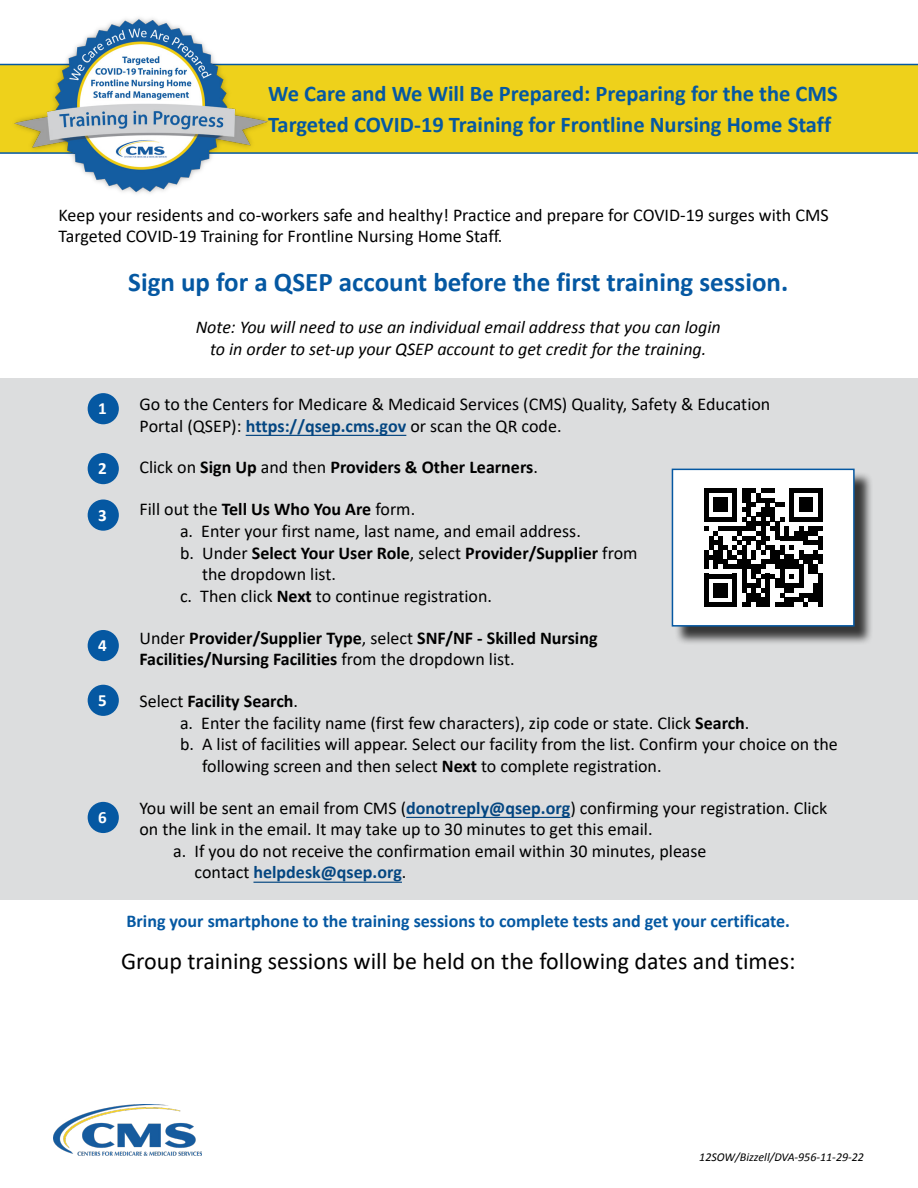
<style>
.page{position:relative;width:918px;height:1188px;background:#fff}
.page>*{position:absolute;margin:0;border:0;box-sizing:border-box;transform-origin:0 0}
.t1{font:700 27px "Calibri";color:#0558a2}
.t2{font:24px "Calibri";color:#000}
.t3{font:700 22.5px/31.5px "Calibri";color:#0558a2}
.t4{font:18px/21.6px "Calibri";color:#000}
.t5{font:700 18px/21.6px "Calibri";color:#000}
.t6{font:italic 18px/21.6px "Calibri";color:#000;text-align:center}
.t7{font:700 18px "Calibri";color:#0558a2}
.t8{font:700 17.1px "Calibri";color:#fff}
.t9{font:italic 12px "Calibri";color:#000}
.s1{font-weight:700;color:#044681}
.s2{font-weight:400}
.s3{font-weight:700}
</style>
<div class="page">
<div style="left:0;top:379px;width:918px;height:521px;background:#dcddde"></div>
<div style="left:0;top:64px;width:918px;height:90px;background:#eed11b"></div>
<div style="left:88px;top:393px;width:31px;height:31px;background:#0558a2;border-radius:50%"></div>
<div style="left:88px;top:453px;width:31px;height:31px;background:#0558a2;border-radius:50%"></div>
<div style="left:88px;top:499px;width:31px;height:32px;background:#0558a2;border-radius:50%"></div>
<div style="left:88px;top:630px;width:31px;height:31px;background:#0558a2;border-radius:50%"></div>
<div style="left:88px;top:685px;width:31px;height:31px;background:#0558a2;border-radius:50%"></div>
<div style="left:88px;top:802px;width:31px;height:31px;background:#0558a2;border-radius:50%"></div>
<div style="left:674px;top:471px;width:199px;height:174px;background:#000;opacity:.75"></div>
<div style="left:672px;top:469px;width:182px;height:157px;background:#fff"></div>
<svg style="left:704px;top:488px;width:118px;height:119px"></svg>
<hr style="left:818px;top:583px;width:4px;height:14px;background:#000">
<hr style="left:818px;top:597px;width:4px;height:10px;background:#000">
<div style="left:672px;top:469px;width:183px;height:158px;border:2px solid #0558a2"></div>
<img style="left:6px;top:18px;width:270px;height:176px">
<img style="left:54px;top:1104px;width:148px;height:52px">
<hr style="left:246px;top:435px;width:160px;height:1px;background:#044681">
<hr style="left:406px;top:817px;width:164px;height:1px;background:#044681">
<hr style="left:253px;top:882px;width:149px;height:1px;background:#044681">
<p class="t3" style="left:268px;top:77px;width:571px">We Care and We Will Be Prepared: Preparing for the the CMS<br>Targeted COVID-19 Training for Frontline Nursing Home Staff</p>
<p class="t4" style="left:58px;top:204px;width:772px">Keep your residents and co-workers safe and healthy! Practice and prepare for COVID-19 surges with CMS<br>Targeted COVID-19 Training for Frontline Nursing Home Staff.</p>
<p class="t1" style="left:128px;top:263px;width:661px">Sign up for a QSEP account before the first training session.</p>
<p class="t6" style="left:196px;top:316px;width:527px">Note: You will need to use an individual email address that you can login to in order to set-up your QSEP account to get credit for the training.</p>
<p class="t4" style="left:139px;top:393px;width:632px">Go to the Centers for Medicare &amp; Medicaid Services (CMS) Quality, Safety &amp; Education<br>Portal (QSEP): <span class="s1">https://qsep.cms.gov</span> or scan the QR code.</p>
<p class="t5" style="left:139px;top:456px;width:400px"><span class="s2">Click on</span> Sign Up <span class="s2">and then</span> Providers &amp; Other Learners<span class="s2">.</span></p>
<p class="t4" style="left:140px;top:498px;width:277px">Fill out the <span class="s3">Tell Us Who You Are</span> form.</p>
<p class="t4" style="left:180px;top:520px;width:402px">a. Enter your first name, last name, and email address.</p>
<p class="t5" style="left:202px;top:541px;width:437px;text-indent:-22px"><span class="s2">b. Under</span> Select Your User Role<span class="s2">, select</span> Provider/Supplier <span class="s2">from the dropdown list.</span></p>
<p class="t4" style="left:180px;top:584px;width:314px">c. Then click <span class="s3">Next</span> to continue registration.</p>
<p class="t5" style="left:140px;top:627px;width:460px"><span class="s2">Under</span> Provider/Supplier Type<span class="s2">, select</span> SNF/NF - Skilled Nursing<br>Facilities/Nursing Facilities <span class="s2">from the dropdown list.</span></p>
<p class="t5" style="left:140px;top:690px;width:160px"><span class="s2">Select</span> Facility Search<span class="s2">.</span></p>
<p class="t4" style="left:180px;top:711px;width:571px">a. Enter the facility name (first few characters), zip code or state. Click <span class="s3">Search</span>.</p>
<p class="t4" style="left:202px;top:733px;width:637px;text-indent:-22px">b. A list of facilities will appear. Select our facility from the list. Confirm your choice on the following screen and then select <span class="s3">Next</span> to complete registration.</p>
<p class="t4" style="left:140px;top:796px;width:689px">You will be sent an email from CMS (<span class="s1">donotreply@qsep.org</span>) confirming your registration. Click on the link in the email. It may take up to 30 minutes to get this email.</p>
<p class="t4" style="left:195px;top:840px;width:514px;text-indent:-21px">a. If you do not receive the confirmation email within 30 minutes, please contact <span class="s1">helpdesk@qsep.org</span>.</p>
<p class="t7" style="left:126px;top:908px;width:665px">Bring your smartphone to the training sessions to complete tests and get your certificate.</p>
<p class="t2" style="left:121px;top:945px;width:676px">Group training sessions will be held on the following dates and times:</p>
<p class="t8" style="left:98px;top:396px;width:10px">1</p>
<p class="t8" style="left:98px;top:456px;width:10px">2</p>
<p class="t8" style="left:98px;top:503px;width:10px">3</p>
<p class="t8" style="left:98px;top:633px;width:10px">4</p>
<p class="t8" style="left:98px;top:688px;width:10px">5</p>
<p class="t8" style="left:98px;top:805px;width:10px">6</p>
<p class="t9" style="left:699px;top:1149px;width:166px">12SOW/Bizzell/DVA-956-11-29-22</p>
</div>
